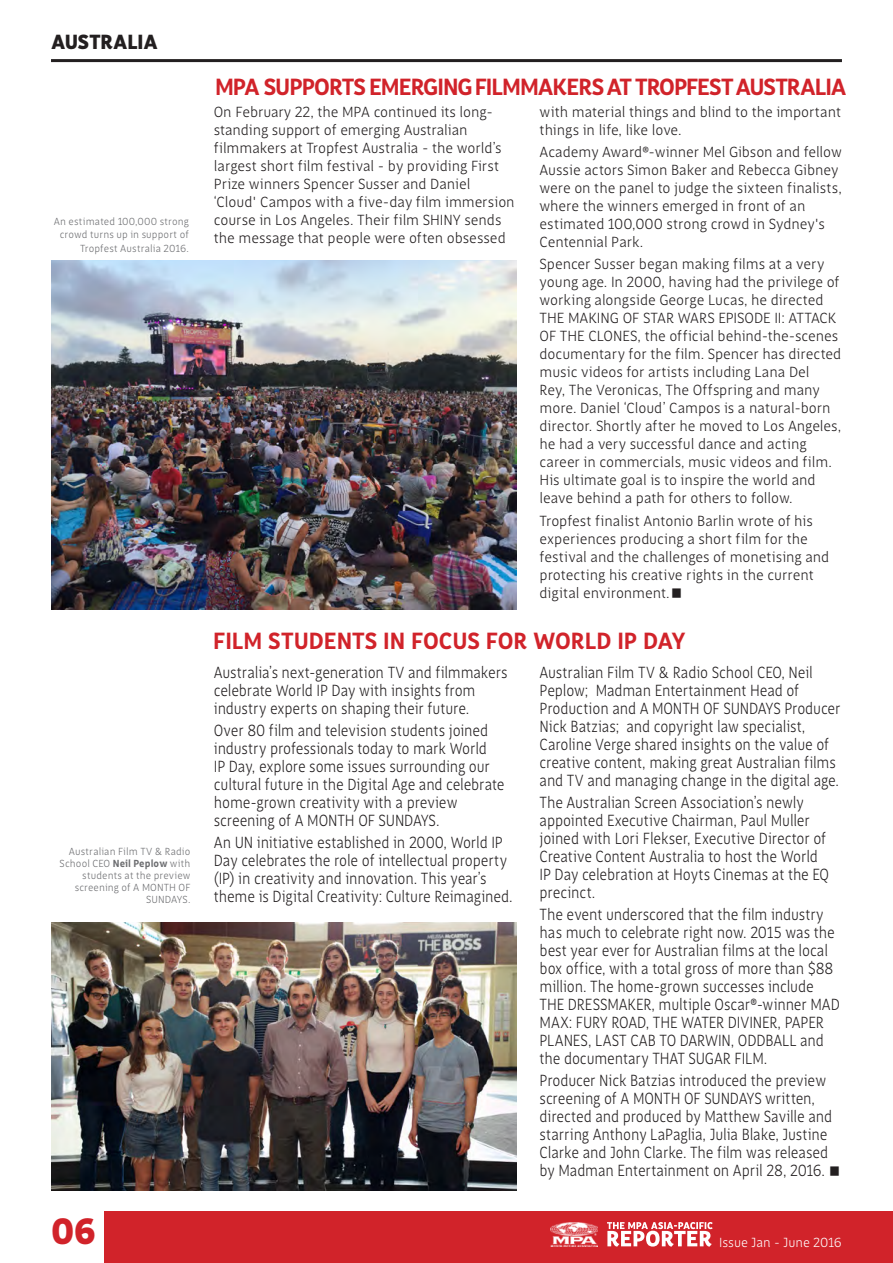
<style>
.page{position:relative;width:893px;height:1263px;background:#fff}
.page>*{position:absolute;margin:0;border:0;box-sizing:border-box;transform-origin:0 0}
.t1{font:900 37.5px "Saya FY";color:#d1232a}
.t2{font:700 24px "Saya FY";letter-spacing:-.04em;color:#d1232a}
.t3{font:700 24px "Saya FY";letter-spacing:-.005em;color:#d1232a}
.t4{font:900 21px "Saya FY";letter-spacing:-.005em;color:#231f20}
.t5{font:300 16.5px/18px "Saya FY";letter-spacing:-.01em;color:#231f20;scale:.91 1}
.t6{font:300 15px/18px "Saya FY";letter-spacing:-.005em;color:#231f20}
.t7{font:300 13.5px "Saya FY";letter-spacing:-.005em;color:#fff}
.t8{font:300 10.5px/12px "Saya FY";letter-spacing:.01em;color:#6c6d70;text-align:right}
.s1{font-weight:700}
</style>
<div class="page">
<img style="left:51px;top:260px;width:465px;height:349px">
<img style="left:51px;top:923px;width:465px;height:268px">
<hr style="left:51px;top:59px;width:791px;height:3px;background:#231f20">
<div style="left:105px;top:1212px;width:788px;height:51px;background:#d1232a"></div>
<img style="left:550px;top:1222px;width:48px;height:24px">
<svg style="left:607px;top:1222px;width:106px;height:24px"></svg>
<p class="t4" style="left:51px;top:28px;width:108px">AUSTRALIA</p>
<p class="t8" style="left:54px;top:214px;width:137px;line-height:13.5px">An estimated 100,000 strong crowd turns up in support of<br>Tropfest Australia 2016.</p>
<p class="t8" style="left:60px;top:845px;width:132px">Australian Film TV &amp; Radio<br>School CEO <span class="s1">Neil Peplow</span> with students at the preview screening of A MONTH OF<br>SUNDAYS.</p>
<h1 class="t1" style="left:51px;top:1208px;width:46px">06</h1>
<h2 class="t2" style="left:215px;top:72px;width:633px">MPA SUPPORTS EMERGING FILMMAKERS AT TROPFEST AUSTRALIA</h2>
<p class="t6" style="left:214px;top:102px;width:302px">On February 22, the MPA continued its long&shy;standing support of emerging Australian filmmakers at Tropfest Australia - the world’s largest short film festival - by providing First Prize winners Spencer Susser and Daniel ‘Cloud' Campos with a five-day film immersion course in Los Angeles. Their film SHINY sends the message that people were often obsessed</p>
<p class="t6" style="left:540px;top:102px;width:303px">with material things and blind to the important things in life, like love.</p>
<p class="t6" style="left:540px;top:143px;width:304px">Academy Award®-winner Mel Gibson and fellow Aussie actors Simon Baker and Rebecca Gibney were on the panel to judge the sixteen finalists, where the winners emerged in front of an estimated 100,000 strong crowd in Sydney's Centennial Park.</p>
<p class="t6" style="left:540px;top:255px;width:303px">Spencer Susser began making films at a very young age. In 2000, having had the privilege of working alongside George Lucas, he directed THE MAKING OF STAR WARS EPISODE II: ATTACK OF THE CLONES, the official behind-the-scenes documentary for the film. Spencer has directed music videos for artists including Lana Del<br>Rey, The Veronicas, The Offspring and many more. Daniel ‘Cloud’ Campos is a natural-born director. Shortly after he moved to Los Angeles, he had a very successful dance and acting career in commercials, music videos and film.<br>His ultimate goal is to inspire the world and leave behind a path for others to follow.</p>
<p class="t6" style="left:540px;top:511px;width:291px">Tropfest finalist Antonio Barlin wrote of his experiences producing a short film for the festival and the challenges of monetising and protecting his creative rights in the current digital environment.</p>
<h2 class="t3" style="left:213px;top:626px;width:474px">FILM STUDENTS IN FOCUS FOR WORLD IP DAY</h2>
<p class="t5" style="left:214px;top:663px;width:324px">Australia’s next-generation TV and filmmakers celebrate World IP Day with insights from industry experts on shaping their future.</p>
<p class="t5" style="left:214px;top:721px;width:321px">Over 80 film and television students joined industry professionals today to mark World<br>IP Day, explore some issues surrounding our cultural future in the Digital Age and celebrate home-grown creativity with a preview screening of A MONTH OF SUNDAYS.</p>
<p class="t5" style="left:214px;top:833px;width:330px">An UN initiative established in 2000, World IP Day celebrates the role of intellectual property (IP) in creativity and innovation. This year’s theme is Digital Creativity: Culture Reimagined.</p>
<p class="t5" style="left:540px;top:663px;width:332px">Australian Film TV &amp; Radio School CEO, Neil Peplow; Madman Entertainment Head of Production and A MONTH OF SUNDAYS Producer Nick Batzias; and copyright law specialist, Caroline Verge shared insights on the value of creative content, making great Australian films and TV and managing change in the digital age.</p>
<p class="t5" style="left:540px;top:793px;width:320px">The Australian Screen Association’s newly appointed Executive Chairman, Paul Muller joined with Lori Flekser, Executive Director of Creative Content Australia to host the World IP Day celebration at Hoyts Cinemas at the EQ precinct.</p>
<p class="t5" style="left:540px;top:905px;width:332px">The event underscored that the film industry has much to celebrate right now. 2015 was the best year ever for Australian films at the local box office, with a total gross of more than $88 million. The home-grown successes include THE DRESSMAKER, multiple Oscar®-winner MAD MAX: FURY ROAD, THE WATER DIVINER, PAPER PLANES, LAST CAB TO DARWIN, ODDBALL and the documentary THAT SUGAR FILM.</p>
<p class="t5" style="left:540px;top:1071px;width:323px">Producer Nick Batzias introduced the preview screening of A MONTH OF SUNDAYS written, directed and produced by Matthew Saville and starring Anthony LaPaglia, Julia Blake, Justine Clarke and John Clarke. The film was released by Madman Entertainment on April 28, 2016.</p>
<p class="t7" style="left:719px;top:1234px;width:124px">Issue Jan - June 2016</p>
</div>
